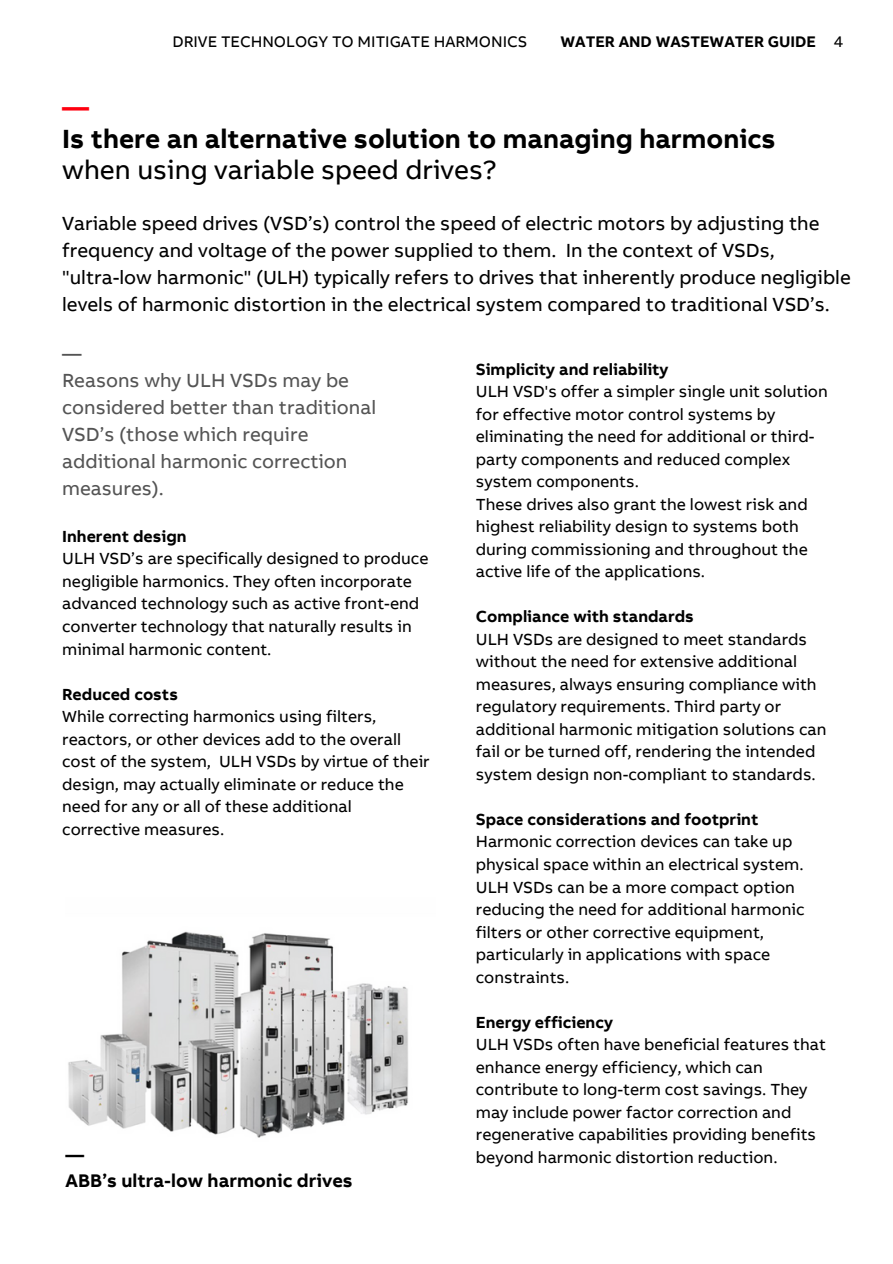
<style>
.page{position:relative;width:893px;height:1264px;background:#fff}
.page>*{position:absolute;margin:0;border:0;box-sizing:border-box;transform-origin:0 0}
.t1{font:700 27px "AB Bvoice";color:#000}
.t2{font:27px "AB Bvoice";color:#000}
.t3{font:700 27px "AB Bvoice";color:#ff000f}
.t4{font:19.5px/27px "AB Bvoice";color:#000}
.t5{font:19.5px/27px "AB Bvoice";color:#545454}
.t6{font:700 18.75px/26px "AB Bvoice";color:#000}
.t7{font:16.5px/22.5px "AB Bvoice";color:#000}
.t8{font:700 16.5px "AB Bvoice";color:#000}
.t9{font:15.75px "AB Bvoice";color:#000}
.t10{font:700 15.75px "AB Bvoice";color:#000}
</style>
<div class="page">
<img style="left:68px;top:931px;width:340px;height:207px">
<p class="t9" style="left:172px;top:32px;width:356px">DRIVE TECHNOLOGY TO MITIGATE HARMONICS</p>
<p class="t10" style="left:560px;top:32px;width:257px">WATER AND WASTEWATER GUIDE</p>
<p class="t9" style="left:833px;top:32px;width:11px">4</p>
<h1 class="t3" style="left:62px;top:90px;width:28px">—</h1>
<h1 class="t1" style="left:62px;top:121px;width:715px">Is there an alternative solution to managing harmonics</h1>
<h1 class="t2" style="left:62px;top:154px;width:436px">when using variable speed drives?</h1>
<p class="t4" style="left:62px;top:210px;width:790px">Variable speed drives (VSD’s) control the speed of electric motors by adjusting the frequency and voltage of the power supplied to them. In the context of VSDs, "ultra-low harmonic" (ULH) typically refers to drives that inherently produce negligible levels of harmonic distortion in the electrical system compared to traditional VSD’s.</p>
<p class="t5" style="left:62px;top:340px;width:315px">—<br>Reasons why ULH VSDs may be considered better than traditional<br>VSD’s (those which require additional harmonic correction measures).</p>
<p class="t8" style="left:62px;top:526px;width:126px">Inherent design</p>
<p class="t7" style="left:62px;top:547px;width:368px">ULH VSD’s are specifically designed to produce negligible harmonics. They often incorporate advanced technology such as active front-end converter technology that naturally results in minimal harmonic content.</p>
<p class="t8" style="left:62px;top:683px;width:117px">Reduced costs</p>
<p class="t7" style="left:62px;top:705px;width:369px">While correcting harmonics using filters, reactors, or other devices add to the overall cost of the system, ULH VSDs by virtue of their design, may actually eliminate or reduce the need for any or all of these additional corrective measures.</p>
<p class="t8" style="left:476px;top:359px;width:194px">Simplicity and reliability</p>
<p class="t7" style="left:476px;top:380px;width:353px">ULH VSD's offer a simpler single unit solution for effective motor control systems by eliminating the need for additional or third&shy;party components and reduced complex system components.<br>These drives also grant the lowest risk and highest reliability design to systems both during commissioning and throughout the active life of the applications.</p>
<p class="t8" style="left:476px;top:606px;width:219px">Compliance with standards</p>
<p class="t7" style="left:476px;top:628px;width:352px">ULH VSDs are designed to meet standards without the need for extensive additional measures, always ensuring compliance with regulatory requirements. Third party or additional harmonic mitigation solutions can fail or be turned off, rendering the intended system design non-compliant to standards.</p>
<p class="t8" style="left:476px;top:809px;width:284px">Space considerations and footprint</p>
<p class="t7" style="left:476px;top:830px;width:330px">Harmonic correction devices can take up physical space within an electrical system.<br>ULH VSDs can be a more compact option reducing the need for additional harmonic filters or other corrective equipment, particularly in applications with space constraints.</p>
<p class="t8" style="left:476px;top:1011px;width:139px">Energy efficiency</p>
<p class="t7" style="left:476px;top:1033px;width:351px">ULH VSDs often have beneficial features that enhance energy efficiency, which can contribute to long-term cost savings. They may include power factor correction and regenerative capabilities providing benefits beyond harmonic distortion reduction.</p>
<p class="t6" style="left:66px;top:1141px;width:288px">—<br>ABB’s ultra-low harmonic drives</p>
</div>
